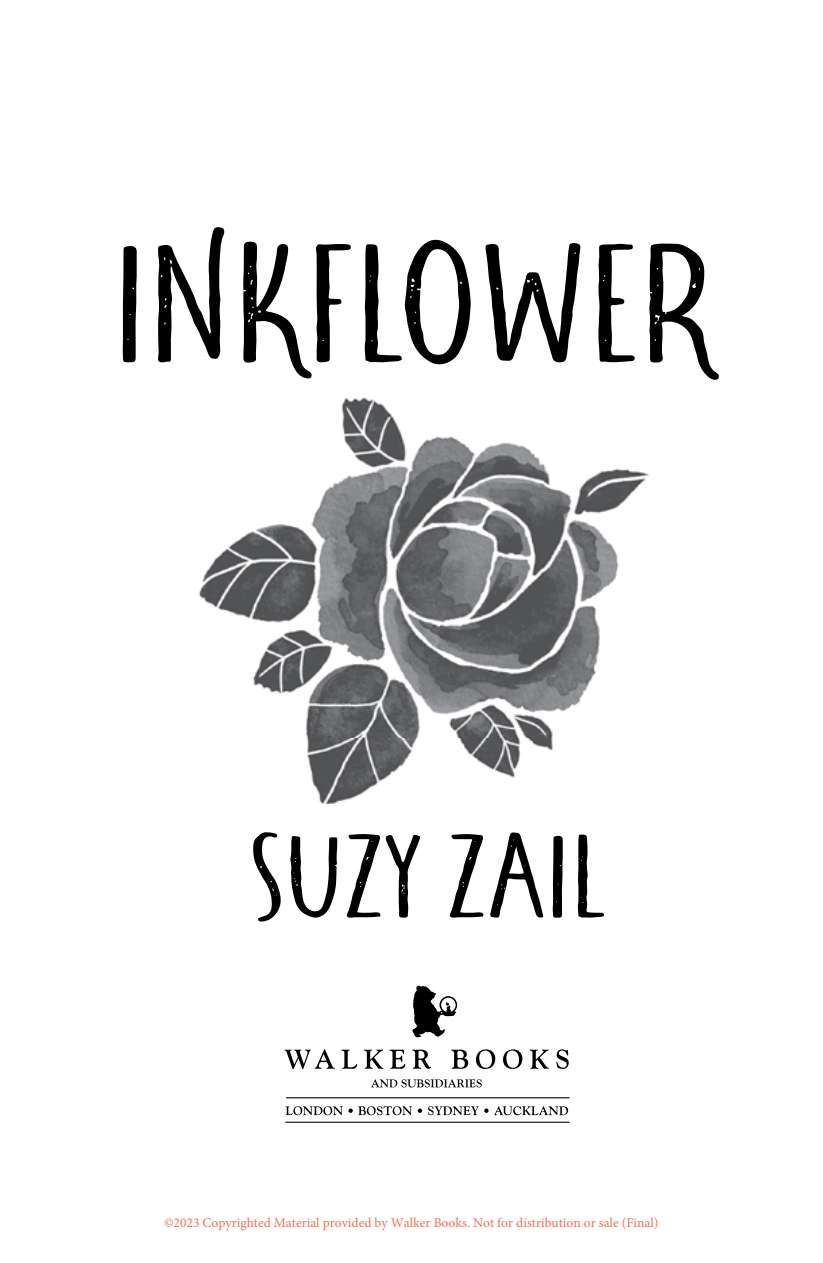
<style>
.page{position:relative;width:823px;height:1263px;background:#fff}
.page>*{position:absolute;margin:0;border:0;box-sizing:border-box;transform-origin:0 0}
.t1{font:172.58px "Gardens Secrets Rough";letter-spacing:-.005em;color:#000}
.t2{font:121.5px "Gardens Secrets Rough";color:#000}
.t3{font:13.5px "Minion Pro";color:#f37052}
</style>
<div class="page">
<img style="left:199px;top:376px;width:450px;height:429px">
<svg style="left:284px;top:1049px;width:51px;height:20px"></svg>
<svg style="left:341px;top:1049px;width:16px;height:20px"></svg>
<svg style="left:364px;top:1049px;width:19px;height:20px"></svg>
<svg style="left:389px;top:1049px;width:16px;height:20px"></svg>
<svg style="left:412px;top:1049px;width:19px;height:20px"></svg>
<svg style="left:451px;top:1049px;width:17px;height:20px"></svg>
<svg style="left:476px;top:1049px;width:19px;height:20px"></svg>
<svg style="left:503px;top:1049px;width:19px;height:20px"></svg>
<svg style="left:529px;top:1049px;width:20px;height:20px"></svg>
<svg style="left:556px;top:1049px;width:13px;height:20px"></svg>
<svg style="left:412px;top:985px;width:45px;height:52px"></svg>
<svg style="left:371px;top:1079px;width:111px;height:8px"></svg>
<svg style="left:285px;top:1097px;width:284px;height:26px"></svg>
<h1 class="t1" style="left:112px;top:191px;width:605px">INKFLOWER</h1>
<h2 class="t2" style="left:249px;top:797px;width:358px">SUZY ZAIL</h2>
<p class="t3" style="left:164px;top:1214px;width:496px">©2023 Copyrighted Material provided by Walker Books. Not for distribution or sale (Final)</p>
</div>
